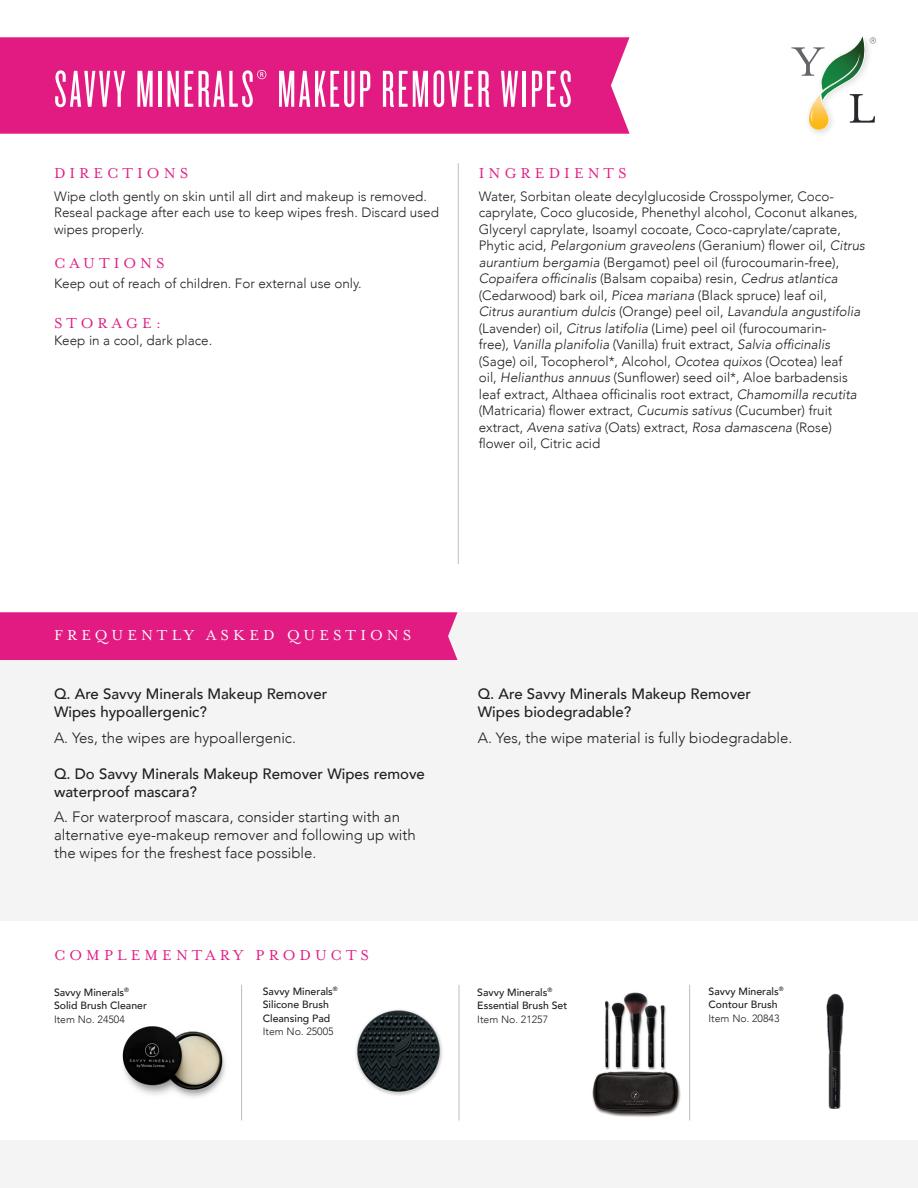
<style>
.page{position:relative;width:918px;height:1188px;background:#fff}
.page>*{position:absolute;margin:0;border:0;box-sizing:border-box;transform-origin:0 0}
.t1{font:54px "Knockout 26 Junior Flywght";letter-spacing:.05em;color:#fff}
.t2{font:16.5px "Mrs Eaves OT";letter-spacing:.25em;color:#e21b82}
.t3{font:16.5px "Mrs Eaves OT";letter-spacing:.25em;color:#fff}
.t4{font:300 15px/18px "Avenir";color:#231f20}
.t5{font:500 15px/18px "Avenir";color:#231f20}
.t6{font:300 13.5px/16.5px "Avenir";color:#231f20}
.t7{font:500 10.5px/13.5px "Avenir";color:#231f20}
.t8{font:300 10.5px "Avenir";color:#231f20}
.s1{font-style:italic}
</style>
<div class="page">
<img style="left:122px;top:1026px;width:104px;height:72px">
<div style="left:0;top:612px;width:918px;height:308px;background:#f4f4f4"></div>
<div style="left:0;top:37px;width:630px;height:97px;background:#e21b82"></div>
<div style="left:0;top:612px;width:458px;height:48px;background:#e21b82"></div>
<img style="left:592px;top:992px;width:89px;height:125px">
<img style="left:826px;top:993px;width:18px;height:116px">
<svg style="left:791px;top:36px;width:85px;height:94px"></svg>
<div style="left:0;top:1140px;width:918px;height:48px;background:#f4f4f4"></div>
<hr style="left:241px;top:985px;width:1px;height:135px;background:#bcbdc0">
<hr style="left:459px;top:985px;width:1px;height:135px;background:#bcbdc0">
<hr style="left:689px;top:985px;width:1px;height:135px;background:#bcbdc0">
<img style="left:355px;top:1010px;width:88px;height:86px">
<hr style="left:458px;top:163px;width:1px;height:401px;background:#bcbdc0">
<p class="t1" style="left:54px;top:59px;width:519px">SAVVY MINERALS® MAKEUP REMOVER WIPES</p>
<p class="t2" style="left:54px;top:164px;width:136px">DIRECTIONS</p>
<p class="t6" style="left:54px;top:188px;width:386px">Wipe cloth gently on skin until all dirt and makeup is removed.<br>Reseal package after each use to keep wipes fresh. Discard used wipes properly.</p>
<p class="t2" style="left:54px;top:254px;width:112px">CAUTIONS</p>
<p class="t6" style="left:54px;top:275px;width:309px">Keep out of reach of children. For external use only.</p>
<p class="t2" style="left:54px;top:314px;width:109px">STORAGE:</p>
<p class="t6" style="left:54px;top:332px;width:160px">Keep in a cool, dark place.</p>
<p class="t2" style="left:479px;top:164px;width:149px">INGREDIENTS</p>
<p class="t6" style="left:479px;top:188px;width:388px">Water, Sorbitan oleate decylglucoside Crosspolymer, Coco&shy;caprylate, Coco glucoside, Phenethyl alcohol, Coconut alkanes, Glyceryl caprylate, Isoamyl cocoate, Coco-caprylate/caprate, Phytic acid, <span class="s1">Pelargonium graveolens</span> (Geranium) flower oil, <span class="s1">Citrus aurantium bergamia</span> (Bergamot) peel oil (furocoumarin-free), <span class="s1">Copaifera officinalis</span> (Balsam copaiba) resin, <span class="s1">Cedrus atlantica </span>(Cedarwood) bark oil, <span class="s1">Picea mariana</span> (Black spruce) leaf oil, <span class="s1">Citrus aurantium dulcis</span> (Orange) peel oil, <span class="s1">Lavandula angustifolia </span>(Lavender) oil, <span class="s1">Citrus latifolia</span> (Lime) peel oil (furocoumarin-<br>free), <span class="s1">Vanilla planifolia</span> (Vanilla) fruit extract, <span class="s1">Salvia officinalis </span>(Sage) oil, Tocopherol*, Alcohol, <span class="s1">Ocotea quixos</span> (Ocotea) leaf<br>oil, <span class="s1">Helianthus annuus</span> (Sunflower) seed oil*, Aloe barbadensis leaf extract, Althaea officinalis root extract, <span class="s1">Chamomilla recutita </span>(Matricaria) flower extract, <span class="s1">Cucumis sativus</span> (Cucumber) fruit extract, <span class="s1">Avena sativa</span> (Oats) extract, <span class="s1">Rosa damascena</span> (Rose) flower oil, Citric acid</p>
<p class="t3" style="left:54px;top:626px;width:359px">FREQUENTLY ASKED QUESTIONS</p>
<p class="t5" style="left:54px;top:684px;width:275px">Q. Are Savvy Minerals Makeup Remover<br>Wipes hypoallergenic?</p>
<p class="t4" style="left:54px;top:729px;width:244px">A. Yes, the wipes are hypoallergenic.</p>
<p class="t5" style="left:54px;top:764px;width:372px">Q. Do Savvy Minerals Makeup Remover Wipes remove waterproof mascara?</p>
<p class="t4" style="left:54px;top:808px;width:363px">A. For waterproof mascara, consider starting with an alternative eye-makeup remover and following up with the wipes for the freshest face possible.</p>
<p class="t2" style="left:54px;top:946px;width:317px">COMPLEMENTARY PRODUCTS</p>
<p class="t7" style="left:54px;top:985px;width:94px">Savvy Minerals<sup>®<br></sup>Solid Brush Cleaner</p>
<p class="t8" style="left:54px;top:1013px;width:72px">Item No. 24504</p>
<p class="t7" style="left:263px;top:984px;width:77px">Savvy Minerals<sup>®<br></sup>Silicone Brush<br>Cleansing Pad</p>
<p class="t8" style="left:263px;top:1025px;width:72px">Item No. 25005</p>
<p class="t5" style="left:478px;top:684px;width:275px">Q. Are Savvy Minerals Makeup Remover<br>Wipes biodegradable?</p>
<p class="t4" style="left:478px;top:729px;width:316px">A. Yes, the wipe material is fully biodegradable.</p>
<p class="t7" style="left:477px;top:985px;width:92px">Savvy Minerals<sup>®<br></sup>Essential Brush Set</p>
<p class="t8" style="left:477px;top:1013px;width:72px">Item No. 21257</p>
<p class="t7" style="left:709px;top:984px;width:77px">Savvy Minerals<sup>®<br></sup>Contour Brush</p>
<p class="t8" style="left:709px;top:1012px;width:72px">Item No. 20843</p>
</div>
